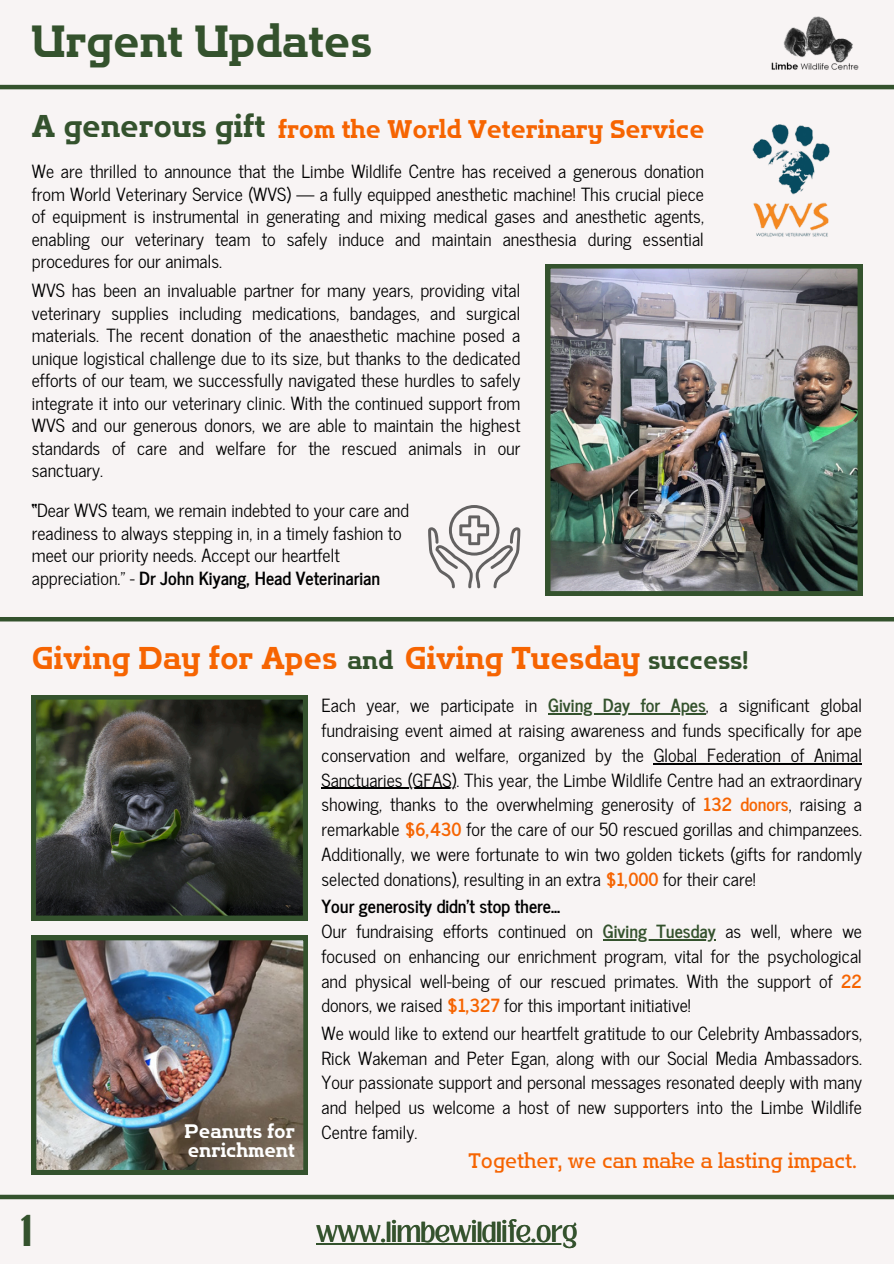
<style>
.page{position:relative;width:894px;height:1264px;background:#fff}
.page>*{position:absolute;margin:0;border:0;box-sizing:border-box;transform-origin:0 0}
.t1{font:45px "Flatory Slab 700";color:#34522d}
.t2{font:700 34.2px "Loubag";color:#34522d}
.t3{font:31.5px "Flatory Slab 700";color:#f66401}
.t4{font:31.5px "Flatory Slab 700";color:#34522d}
.t5{font:25.5px "Flatory Slab 700";color:#f66401}
.t6{font:25.5px "Flatory Slab 700";color:#34522d}
.t7{font:22.2px "Loubag";color:#34522d}
.t8{font:21px "Flatory Slab 400";color:#f66401}
.t9{font:19.5px/19.2px "Flatory Slab 700";color:#fff}
.t10{font:18px/22.5px "News Cycle";color:#000;text-align:justify}
.t11{font:700 18px "News Cycle";color:#000}
.s1{font-weight:700}
.s2{font-weight:700;color:#34522d}
.s3{font-weight:700;color:#f66401}
</style>
<div class="page">
<div style="left:0;top:0;width:893px;height:1263px;background:#f8f4f4"></div>
<img style="left:31px;top:695px;width:276px;height:225px">
<hr style="left:0;top:617px;width:893px;height:4px;background:#34522d">
<div style="left:0;top:1194px;width:893px;height:5px;background:#34522d"></div>
<img style="left:546px;top:264px;width:315px;height:331px">
<hr style="left:0;top:85px;width:893px;height:4px;background:#34522d">
<img style="left:771px;top:16px;width:88px;height:54px">
<img style="left:752px;top:124px;width:78px;height:113px">
<img style="left:32px;top:935px;width:275px;height:239px">
<svg style="left:428px;top:505px;width:92px;height:83px"></svg>
<hr style="left:548px;top:713px;width:157px;height:1px;background:#34522d">
<hr style="left:653px;top:763px;width:208px;height:1px;background:#000">
<hr style="left:321px;top:787px;width:135px;height:2px;background:#000">
<hr style="left:602px;top:939px;width:113px;height:1px;background:#34522d">
<hr style="left:316px;top:1243px;width:261px;height:1px;background:#34522d">
<h3 class="t1" style="left:31px;top:15px;width:342px">Urgent Updates</h3>
<p class="t4" style="left:32px;top:108px;width:235px">A generous gift</p>
<p class="t5" style="left:278px;top:114px;width:428px">from the World Veterinary Service</p>
<p class="t10" style="left:32px;top:159px;width:673px">We are thrilled to announce that the Limbe Wildlife Centre has received a generous donation from World Veterinary Service (WVS) — a fully equipped anesthetic machine! This crucial piece of equipment is instrumental in generating and mixing medical gases and anesthetic agents, enabling our veterinary team to safely induce and maintain anesthesia during essential procedures for our animals.</p>
<p class="t10" style="left:32px;top:278px;width:490px">WVS has been an invaluable partner for many years, providing vital veterinary supplies including medications, bandages, and surgical materials. The recent donation of the anaesthetic machine posed a unique logistical challenge due to its size, but thanks to the dedicated efforts of our team, we successfully navigated these hurdles to safely integrate it into our veterinary clinic. With the continued support from WVS and our generous donors, we are able to maintain the highest standards of care and welfare for the rescued animals in our sanctuary.</p>
<p class="t10" style="left:32px;top:498px;width:378px;text-align:left"><span class="s1">“</span>Dear WVS team, we remain indebted to your care and readiness to always stepping in, in a timely fashion to meet our priority needs. Accept our heartfelt appreciation.” - <span class="s1">Dr John Kiyang, Head Veterinarian</span></p>
<p class="t3" style="left:32px;top:639px;width:306px">Giving Day for Apes</p>
<p class="t6" style="left:347px;top:645px;width:47px">and</p>
<p class="t3" style="left:404px;top:639px;width:236px">Giving Tuesday</p>
<p class="t6" style="left:648px;top:645px;width:102px">success!</p>
<p class="t10" style="left:321px;top:692px;width:541px;line-height:24.8px;text-indent:226px"><span class="s2">Giving Day for Apes</span>, a significant global fundraising event aimed at raising awareness and funds specifically for ape conservation and welfare, organized by the Global Federation of Animal</p>
<p class="t10" style="left:321px;top:766px;width:542px;line-height:24.8px">Sanctuaries (GFAS). This year, the Limbe Wildlife Centre had an extraordinary showing, thanks to the overwhelming generosity of <span class="s3">132 donors</span>, raising a remarkable <span class="s3">$6,430</span> for the care of our 50 rescued gorillas and chimpanzees.<br>Additionally, we were fortunate to win two golden tickets (gifts for randomly selected donations), resulting in an extra <span class="s3">$1,000</span> for their care!</p>
<p class="t10" style="left:321px;top:693px;width:217px">Each year, we participate in</p>
<h4 class="t9" style="left:184px;top:1121px;width:111px">Peanuts for enrichment</h4>
<h2 class="t11" style="left:321px;top:890px;width:240px">Your generosity didn’t stop there...</h2>
<h3 class="t10" style="left:321px;top:919px;width:273px">Our fundraising efforts continued on</h3>
<h2 class="t10" style="left:321px;top:917px;width:542px;line-height:24.8px;text-indent:281px"><span class="s2">Giving Tuesday</span> as well, where we focused on enhancing our enrichment program, vital for the psychological and physical well-being of our rescued primates. With the support of <span class="s3">22 </span>donors, we raised <span class="s3">$1,327</span> for this important initiative!</h2>
<p class="t10" style="left:321px;top:1019px;width:542px;line-height:24.8px">We would like to extend our heartfelt gratitude to our Celebrity Ambassadors, Rick Wakeman and Peter Egan, along with our Social Media Ambassadors.<br>Your passionate support and personal messages resonated deeply with many and helped us welcome a host of new supporters into the Limbe Wildlife Centre family.</p>
<h3 class="t8" style="left:468px;top:1148px;width:389px">Together, we can make a lasting impact.</h3>
<p class="t2" style="left:20px;top:1203px;width:13px">1</p>
<h5 class="t7" style="left:316px;top:1214px;width:262px">www.limbewildlife.org</h5>
</div>
